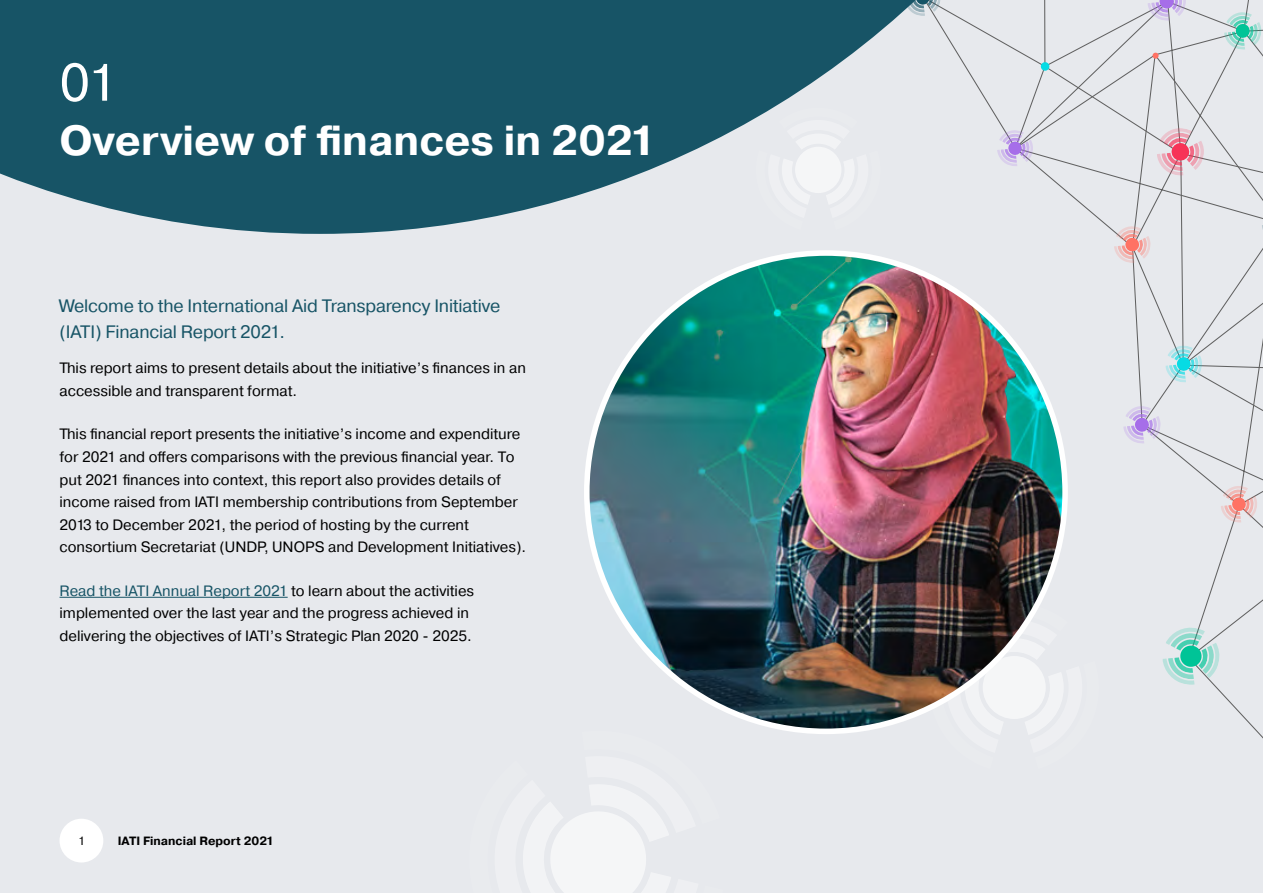
<style>
.page{position:relative;width:1263px;height:893px;background:#e7e9ed}
.page>*{position:absolute;margin:0;border:0;box-sizing:border-box;transform-origin:0 0}
.t1{font:52.5px "Pragmatica";color:#fff}
.t2{font:700 42px "Pragmatica";color:#fff}
.t3{font:18px/25.5px "Pragmatica";letter-spacing:-.01em;color:#175466}
.t4{font:15px/22.5px "Pragmatica";color:#000}
.t5{font:700 12px "Pragmatica";color:#000}
.t6{font:12px "Pragmatica";color:#000}
.s1{color:#175466}
</style>
<div class="page">
<div style="left:60px;top:819px;width:43px;height:43px;background:#fff;border-radius:50%"></div>
<svg style="left:0;top:0;width:905px;height:234px;fill:#175466"></svg>
<hr style="left:60px;top:597px;width:228px;height:1px;background:#175466">
<svg style="left:934px;top:7px;width:79px;height:122px"></svg>
<svg style="left:1013px;top:29px;width:250px;height:203px"></svg>
<svg style="left:905px;top:0;width:36px;height:16px"></svg>
<svg style="left:997px;top:129px;width:36px;height:37px"></svg>
<svg style="left:1114px;top:225px;width:149px;height:298px"></svg>
<svg style="left:1162px;top:564px;width:101px;height:175px"></svg>
<svg style="left:1040px;top:0;width:222px;height:71px"></svg>
<svg style="left:1157px;top:127px;width:47px;height:49px"></svg>
<svg style="left:929px;top:611px;width:134px;height:123px"></svg>
<svg style="left:523px;top:785px;width:148px;height:108px"></svg>
<svg style="left:723px;top:0;width:158px;height:230px"></svg>
<img style="left:587px;top:254px;width:478px;height:477px;border-radius:231px">
<h1 class="t1" style="left:60px;top:50px;width:59px">01</h1>
<h2 class="t2" style="left:60px;top:113px;width:598px">Overview of finances in 2021</h2>
<p class="t3" style="left:60px;top:294px;width:442px">Welcome to the International Aid Transparency Initiative (IATI) Financial Report 2021.</p>
<p class="t4" style="left:60px;top:357px;width:468px">This report aims to present details about the initiative’s finances in an accessible and transparent format.</p>
<p class="t4" style="left:60px;top:423px;width:468px">This financial report presents the initiative’s income and expenditure for 2021 and offers comparisons with the previous financial year. To put 2021 finances into context, this report also provides details of income raised from IATI membership contributions from September 2013 to December 2021, the period of hosting by the current consortium Secretariat (UNDP, UNOPS and Development Initiatives).</p>
<p class="t4" style="left:60px;top:580px;width:416px"><span class="s1">Read the IATI Annual Report 2021</span> to learn about the activities implemented over the last year and the progress achieved in delivering the objectives of IATI’s Strategic Plan 2020 - 2025.</p>
<p class="t6" style="left:78px;top:833px;width:8px">1</p>
<p class="t5" style="left:118px;top:833px;width:158px">IATI Financial Report 2021</p>
</div>
